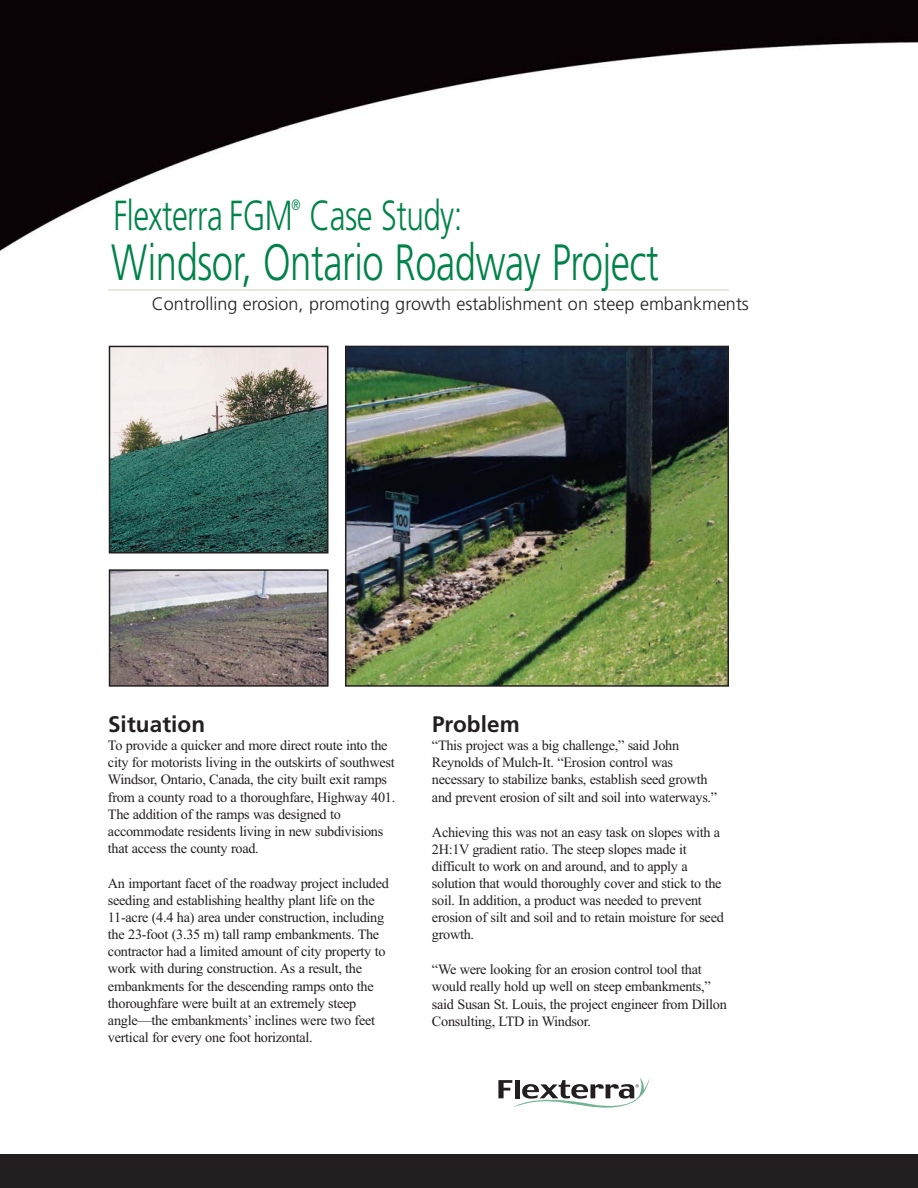
<style>
.page{position:relative;width:918px;height:1188px;background:#fff}
.page>*{position:absolute;margin:0;border:0;box-sizing:border-box;transform-origin:0 0}
.t1{font:300 51px "Frutiger";letter-spacing:-.01em;color:#008348;scale:.75 1}
.t2{font:300 42px "Frutiger";letter-spacing:-.015em;color:#008348;scale:.75 1}
.t3{font:700 22.5px "Frutiger";letter-spacing:.005em;color:#231f20}
.t4{font:300 18px "Frutiger";color:#231f20}
.t5{font:300 15px "Frutiger";color:#008348;scale:.75 1}
.t6{font:14.25px/17.1px "Times";letter-spacing:-.02em;color:#231f20}
</style>
<div class="page">
<img style="left:348px;top:349px;width:378px;height:335px">
<div style="left:345px;top:346px;width:384px;height:341px;border:2px solid #231f20"></div>
<img style="left:112px;top:349px;width:213px;height:201px">
<div style="left:109px;top:346px;width:219px;height:207px;border:2px solid #231f20"></div>
<img style="left:112px;top:572px;width:214px;height:112px">
<div style="left:109px;top:569px;width:220px;height:118px;border:2px solid #231f20"></div>
<hr style="left:108px;top:289px;width:621px;height:1px;background:#eae8de">
<img style="left:0;top:0;width:918px;height:252px">
<svg style="left:498px;top:1078px;width:152px;height:30px"></svg>
<div style="left:0;top:1154px;width:918px;height:34px;background:#231f20"></div>
<h2 class="t2" style="left:113px;top:198px;width:467px">Flexterra FGM Case Study:</h2>
<p class="t5" style="left:292px;top:199px;width:13px">®</p>
<h1 class="t1" style="left:111px;top:241px;width:732px">Windsor, Ontario Roadway Project</h1>
<p class="t4" style="left:152px;top:297px;width:599px">Controlling erosion, promoting growth establishment on steep embankments</p>
<h3 class="t3" style="left:108px;top:715px;width:99px">Situation</h3>
<p class="t6" style="left:108px;top:738px;width:289px">To provide a quicker and more direct route into the city for motorists living in the outskirts of southwest Windsor, Ontario, Canada, the city built exit ramps from a county road to a thoroughfare, Highway 401.<br>The addition of the ramps was designed to accommodate residents living in new subdivisions that access the county road.</p>
<p class="t6" style="left:108px;top:876px;width:282px">An important facet of the roadway project included seeding and establishing healthy plant life on the 11-acre (4.4 ha) area under construction, including the 23-foot (3.35 m) tall ramp embankments. The contractor had a limited amount of city property to work with during construction. As a result, the embankments for the descending ramps onto the thoroughfare were built at an extremely steep angle—the embankments’ inclines were two feet vertical for every one foot horizontal.</p>
<h3 class="t3" style="left:432px;top:715px;width:89px">Problem</h3>
<p class="t6" style="left:432px;top:738px;width:287px">“This project was a big challenge,” said John Reynolds of Mulch-It. “Erosion control was necessary to stabilize banks, establish seed growth and prevent erosion of silt and soil into waterways.”</p>
<p class="t6" style="left:432px;top:825px;width:293px">Achieving this was not an easy task on slopes with a 2H:1V gradient ratio. The steep slopes made it difficult to work on and around, and to apply a solution that would thoroughly cover and stick to the soil. In addition, a product was needed to prevent erosion of silt and soil and to retain moisture for seed growth.</p>
<p class="t6" style="left:432px;top:962px;width:296px">“We were looking for an erosion control tool that would really hold up well on steep embankments,” said Susan St. Louis, the project engineer from Dillon Consulting, LTD in Windsor.</p>
</div>
